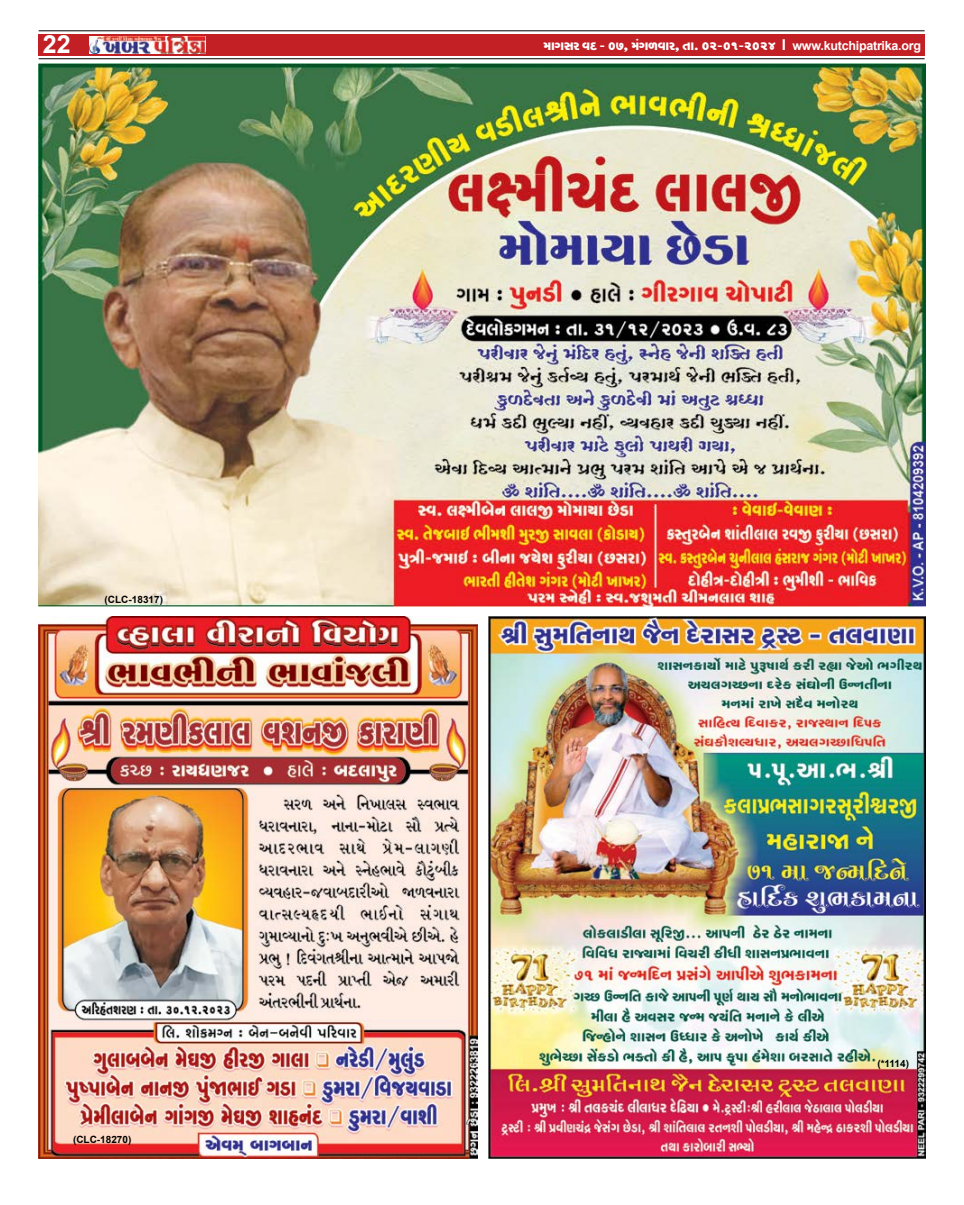
<style>
.page{position:relative;width:964px;height:1205px;background:#fff}
.page>*{position:absolute;margin:0;border:0;box-sizing:border-box;transform-origin:0 0}
.t1{font:700 25px "Arial";color:#fff}
.t2{font:15px "SHREE GUJ7";letter-spacing:-.02em;color:#fff}
.t3{font:700 10px "Arial";color:#000}
.s1{font-family:"Arial";font-weight:700}
.s2{font-family:"Arial";font-weight:700;font-size:12.5px}
</style>
<div class="page">
<div style="left:39px;top:34px;width:886px;height:21px;background:#c22025"></div>
<hr style="left:39px;top:58px;width:885px;height:1px;background:#000">
<hr style="left:39px;top:30px;width:885px;height:1px;background:#000">
<img style="left:89px;top:36px;width:116px;height:17px">
<img style="left:39px;top:617px;width:438px;height:542px">
<img style="left:488px;top:617px;width:437px;height:542px">
<img style="left:39px;top:64px;width:886px;height:542px">
<h1 class="t1" style="left:43px;top:27px;width:29px">22</h1>
<p class="t2" style="left:543px;top:38px;width:379px">dpNkf hv$ - 07, d„Nmhpf, sp. 02-01-2024 <span class="s1">I</span> <span class="s2">www.kutchipatrika.org</span></p>
<p class="t3" style="left:105px;top:592px;width:60px">(CLC-18317)</p>
<p class="t3" style="left:73px;top:1132px;width:60px">(CLC-18270)</p>
<p class="t3" style="left:877px;top:1057px;width:33px">(*1114)</p>
</div>
